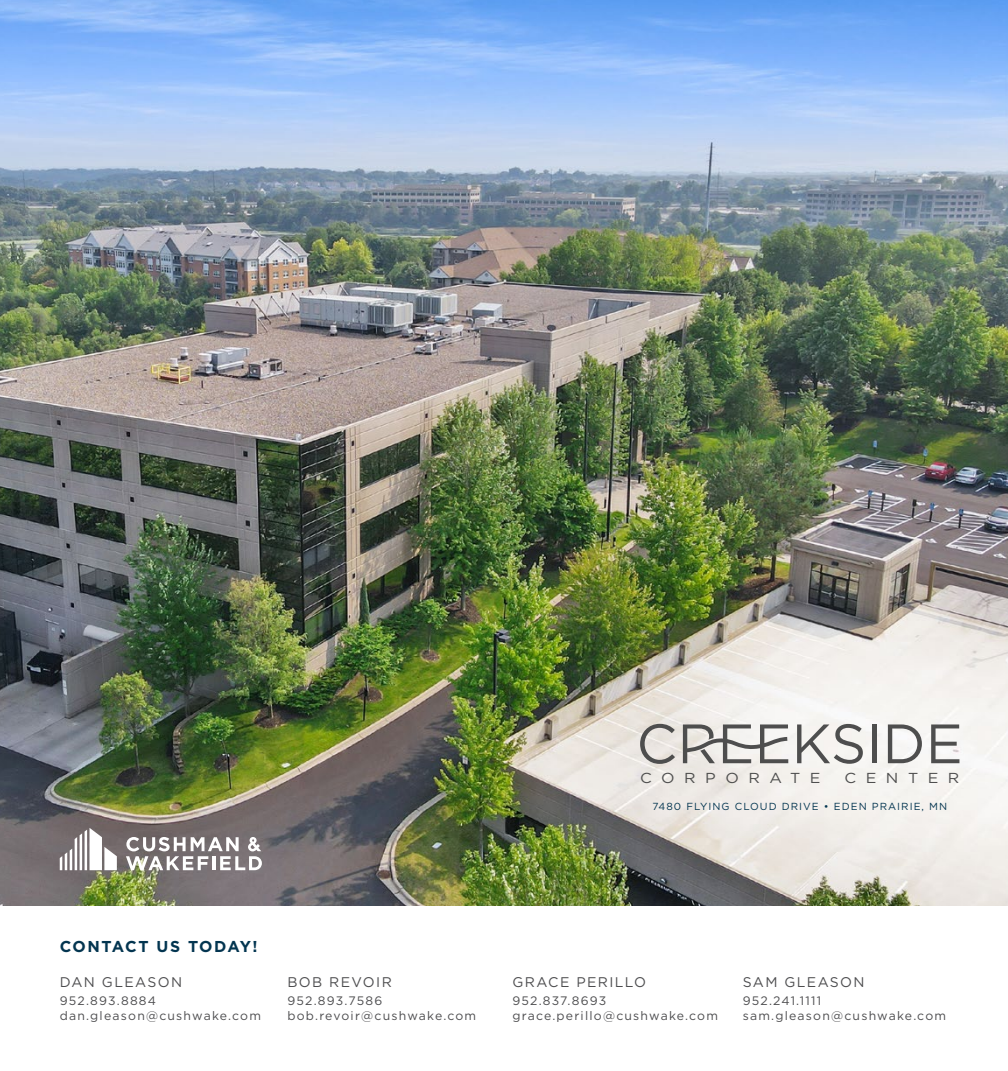
<style>
.page{position:relative;width:1008px;height:1071px;background:#fff}
.page>*{position:absolute;margin:0;border:0;box-sizing:border-box;transform-origin:0 0}
.t1{font:700 15.75px "Gotham";letter-spacing:.08em;color:#033550}
.t2{font:14.53px "Gotham";letter-spacing:.6em;color:#4e4e4e;scale:1.1 1}
.t3{font:14px "Gotham";letter-spacing:.1em;color:#4d4d4f}
.t4{font:12.25px/14.7px "Gotham";letter-spacing:.1em;color:#4d4d4f}
.t5{font:10.15px "Gotham";letter-spacing:.1em;color:#033550}
</style>
<div class="page">
<img style="left:0;top:0;width:1008px;height:906px">
<svg style="left:640px;top:724px;width:35px;height:40px"></svg>
<svg style="left:797px;top:724px;width:66px;height:40px"></svg>
<div style="left:872px;top:724px;width:5px;height:39px;background:#4e4e4e"></div>
<svg style="left:888px;top:724px;width:34px;height:39px"></svg>
<svg style="left:931px;top:724px;width:28px;height:39px"></svg>
<svg style="left:683px;top:724px;width:105px;height:39px"></svg>
<svg style="left:60px;top:828px;width:57px;height:42px"></svg>
<svg style="left:126px;top:837px;width:136px;height:33px"></svg>
<p class="t2" style="left:640px;top:769px;width:166px">CORPORATE</p>
<p class="t2" style="left:844px;top:769px;width:106px">CENTER</p>
<p class="t5" style="left:652px;top:800px;width:296px">7480 FLYING CLOUD DRIVE • EDEN PRAIRIE, MN</p>
<p class="t1" style="left:60px;top:936px;width:199px">CONTACT US TODAY!</p>
<p class="t3" style="left:60px;top:973px;width:124px">DAN GLEASON</p>
<p class="t4" style="left:60px;top:993px;width:203px">952.893.8884 dan.gleason@cushwake.com</p>
<p class="t3" style="left:287px;top:973px;width:106px">BOB REVOIR</p>
<p class="t4" style="left:287px;top:993px;width:190px">952.893.7586 bob.revoir@cushwake.com</p>
<p class="t3" style="left:512px;top:973px;width:135px">GRACE PERILLO</p>
<p class="t4" style="left:512px;top:993px;width:207px">952.837.8693 grace.perillo@cushwake.com</p>
<p class="t3" style="left:743px;top:973px;width:123px">SAM GLEASON</p>
<p class="t4" style="left:743px;top:993px;width:205px">952.241.1111 sam.gleason@cushwake.com</p>
</div>
